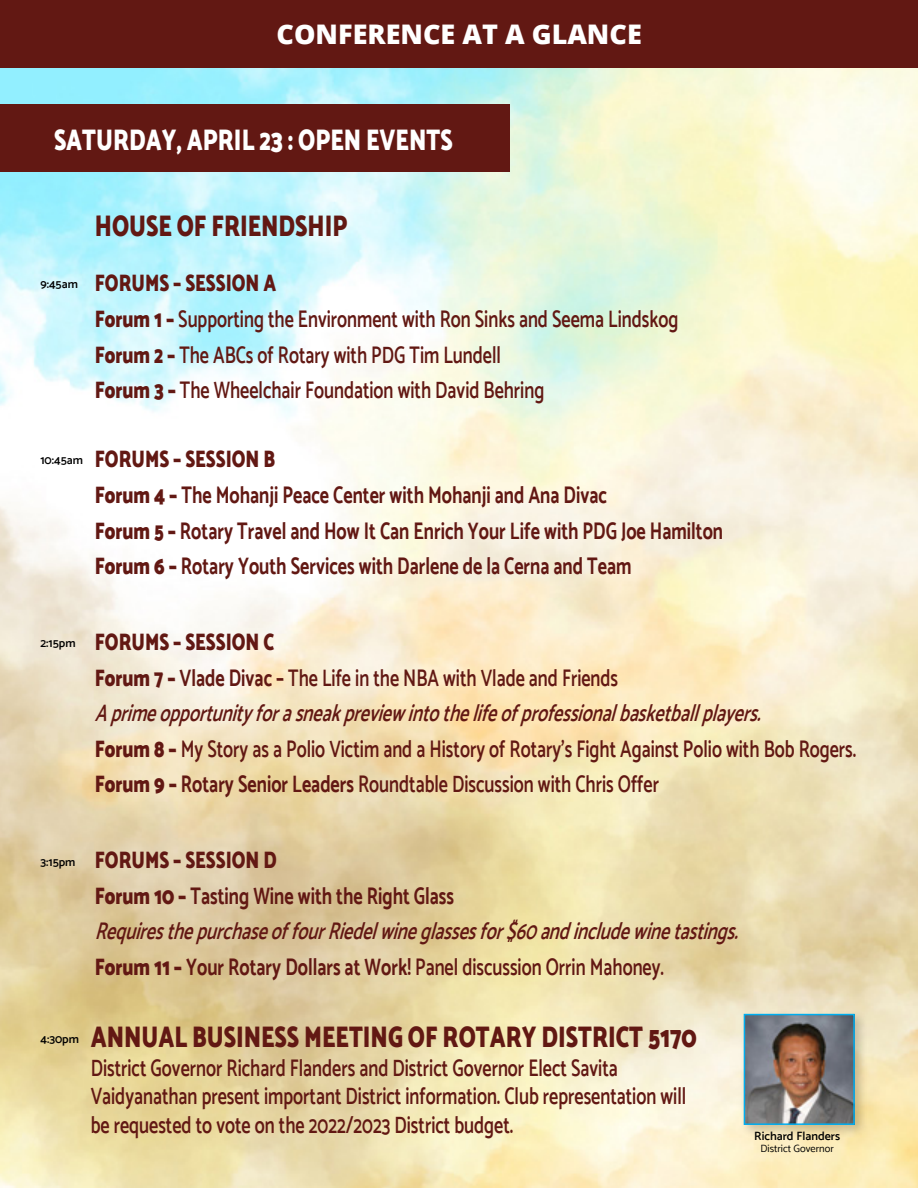
<style>
.page{position:relative;width:918px;height:1188px;background:#fff}
.page>*{position:absolute;margin:0;border:0;box-sizing:border-box;transform-origin:0 0}
.t1{font:900 30px "Catamaran";color:#621813;scale:.75 1}
.t2{font:900 30px "Catamaran";color:#fff;scale:.75 1}
.t3{font:800 27px "Open Sans";color:#fff}
.t4{font:600 24px/35.5px "Catamaran";color:#621813;scale:.75 1}
.t5{font:italic 600 24px/35.5px "Catamaran";color:#621813;scale:.75 1}
.t6{font:700 24px/35.5px "Catamaran";color:#621813;scale:.75 1}
.t7{font:600 12px "Catamaran";color:#000}
.t8{font:10.5px "Catamaran";color:#000}
.s1{font-weight:900}
.s2{font-weight:700}
.s3{font-style:italic}
.s4{font-weight:900;font-style:normal}
.s5{font-weight:700;font-style:normal}
.s6{font-style:normal}
</style>
<div class="page">
<div style="left:0;top:104px;width:510px;height:68px;background:#621813"></div>
<div style="left:741px;top:1011px;width:127px;height:127px;background:#000;opacity:.19"></div>
<img style="left:747px;top:1017px;width:105px;height:105px">
<div style="left:744px;top:1014px;width:111px;height:111px;border:2px solid #00aeef"></div>
<hr style="left:917px;top:694px;width:1px;height:68px;background:#621813">
<hr style="left:917px;top:104px;width:1px;height:68px;background:#621813">
<div style="left:0;top:0;width:918px;height:68px;background:#621813"></div>
<p class="t3" style="left:277px;top:14px;width:367px">CONFERENCE AT A GLANCE</p>
<p class="t2" style="left:54px;top:117px;width:533px">SATURDAY, APRIL 23 : OPEN EVENTS</p>
<p class="t7" style="left:40px;top:277px;width:39px">9:45am</p>
<p class="t1" style="left:95px;top:203px;width:338px">HOUSE OF FRIENDSHIP</p>
<p class="t4" style="left:95px;top:265px;width:780px"><span class="s1">FORUMS – SESSION A<br>Forum 1 –</span> Supporting the Environment with Ron Sinks and Seema Lindskog <span class="s1">Forum 2 –</span> The ABCs of Rotary with PDG Tim Lundell<br><span class="s1">Forum 3 –</span> The Wheelchair Foundation with David Behring</p>
<p class="t7" style="left:40px;top:453px;width:44px">10:45am</p>
<p class="t6" style="left:95px;top:441px;width:839px"><span class="s1">FORUMS – SESSION B<br>Forum 4 –</span> The Mohanji Peace Center with Mohanji and Ana Divac<br><span class="s1">Forum 5 –</span> Rotary Travel and How It Can Enrich Your Life with PDG Joe Hamilton <span class="s1">Forum 6 –</span> Rotary Youth Services with Darlene de la Cerna and Team</p>
<p class="t7" style="left:40px;top:636px;width:37px">2:15pm</p>
<p class="t4" style="left:95px;top:624px;width:1017px"><span class="s1">FORUMS – SESSION C<br>Forum 7 –</span> <span class="s2">Vlade Divac –</span> The Life in the NBA with Vlade and Friends <span class="s3">Aprimeopportunityforasneakpreviewintothelifeofprofessionalbasketballplayers.<br></span><span class="s1">Forum 8 –</span> My Story as a Polio Victim and a History of Rotary’s Fight Against Polio with Bob Rogers.<br><span class="s1">Forum 9 –</span> <span class="s2">Rotary Senior Leaders</span> Roundtable Discussion with Chris Offer</p>
<p class="t7" style="left:40px;top:855px;width:36px">3:15pm</p>
<p class="t5" style="left:95px;top:842px;width:873px"><span class="s4">FORUMS – SESSION D<br>Forum 10 –</span> <span class="s5">Tasting Wine with the Right Glass </span>RequiresthepurchaseoffourRiedelwineglassesfor$60andincludewinetastings.<br><span class="s4">Forum 11 –</span> <span class="s5">Your Rotary Dollars at Work!</span> <span class="s6">Panel discussion Orrin Mahoney.</span></p>
<p class="t7" style="left:40px;top:1032px;width:40px">4:30pm</p>
<p class="t1" style="left:91px;top:1014px;width:810px">ANNUAL BUSINESS MEETING OF ROTARY DISTRICT 5170</p>
<p class="t4" style="left:91px;top:1053px;width:796px;line-height:28.8px">District Governor Richard Flanders and District Governor Elect Savita<br>Vaidyanathan present important District information. Club representation will be requested to vote on the 2022/2023 District budget.</p>
<p class="t7" style="left:754px;top:1128px;width:87px">Richard Flanders</p>
<p class="t8" style="left:761px;top:1142px;width:75px">District Governor</p>
</div>
